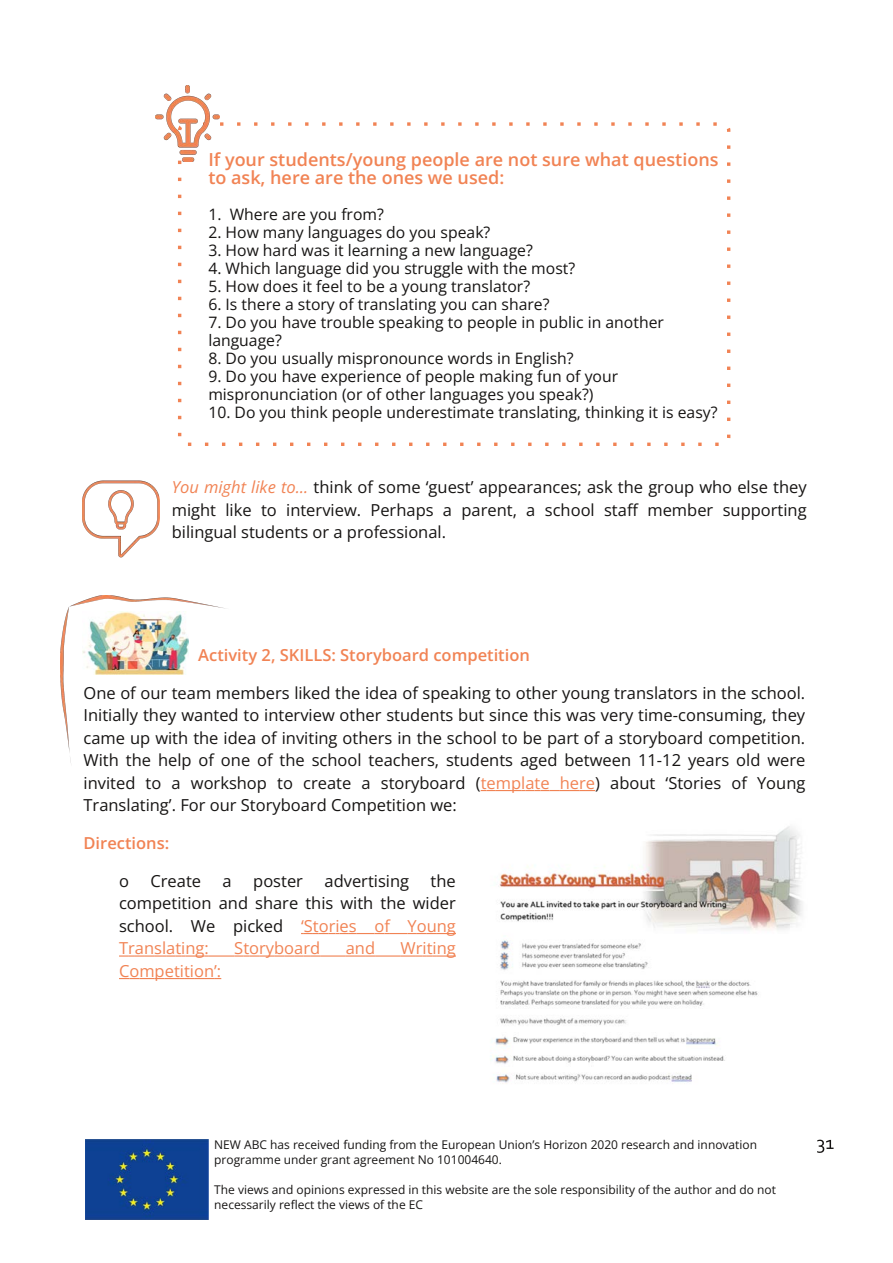
<style>
.page{position:relative;width:893px;height:1263px;background:#fff}
.page>*{position:absolute;margin:0;border:0;box-sizing:border-box;transform-origin:0 0}
.t1{font:600 18px/18px "Open Sans";color:#f18354}
.t2{font:16.5px/22.5px "Open Sans";color:#161413;text-align:justify}
.t3{font:600 16.5px "Open Sans";color:#f18354}
.t4{font:16.5px "Open Sans";color:#f18354}
.t5{font:15.75px/18px "Open Sans";color:#161413}
.t6{font:12px/15px "Open Sans";color:#161413}
.s1{font-style:italic;color:#f18354}
.s2{color:#f18354}
</style>
<div class="page">
<img style="left:85px;top:1140px;width:124px;height:80px">
<svg style="left:817px;top:1140px;width:16px;height:13px"></svg>
<img style="left:83px;top:480px;width:76px;height:77px">
<div style="left:178px;top:122px;width:552px;height:324px;border:3px dashed #f18354;border-radius:6px"></div>
<img style="left:156px;top:85px;width:63px;height:77px">
<svg style="left:481px;top:790px;width:114px;height:1px"></svg>
<img style="left:61px;top:595px;width:165px;height:168px">
<img style="left:82px;top:611px;width:106px;height:63px">
<svg style="left:301px;top:933px;width:155px;height:1px"></svg>
<svg style="left:119px;top:955px;width:90px;height:2px"></svg>
<hr style="left:209px;top:955px;width:25px;height:2px;background:#f18354">
<svg style="left:234px;top:955px;width:86px;height:2px"></svg>
<hr style="left:320px;top:955px;width:26px;height:2px;background:#f18354">
<svg style="left:346px;top:955px;width:29px;height:2px"></svg>
<hr style="left:375px;top:955px;width:26px;height:2px;background:#f18354">
<svg style="left:401px;top:955px;width:55px;height:2px"></svg>
<svg style="left:119px;top:978px;width:102px;height:1px"></svg>
<img style="left:493px;top:826px;width:310px;height:258px">
<p class="t1" style="left:208px;top:150px;width:512px">If your students/young people are not sure what questions to ask, here are the ones we used:</p>
<p class="t5" style="left:208px;top:205px;width:177px">1. Where are you from?</p>
<p class="t5" style="left:208px;top:223px;width:284px">2. How many languages do you speak?</p>
<p class="t5" style="left:208px;top:241px;width:326px">3. How hard was it learning a new language?</p>
<p class="t5" style="left:208px;top:259px;width:368px">4. Which language did you struggle with the most?</p>
<p class="t5" style="left:208px;top:277px;width:323px">5. How does it feel to be a young translator?</p>
<p class="t5" style="left:208px;top:295px;width:343px">6. Is there a story of translating you can share?</p>
<p class="t5" style="left:208px;top:313px;width:457px">7. Do you have trouble speaking to people in public in another language?</p>
<p class="t5" style="left:208px;top:349px;width:367px">8. Do you usually mispronounce words in English?</p>
<p class="t5" style="left:208px;top:367px;width:411px">9. Do you have experience of people making fun of your mispronunciation (or of other languages you speak?)</p>
<p class="t5" style="left:208px;top:403px;width:511px">10. Do you think people underestimate translating, thinking it is easy?</p>
<p class="t2" style="left:172px;top:475px;width:636px"><span class="s1">You might like to…</span> think of some ‘guest’ appearances; ask the group who else they might like to interview. Perhaps a parent, a school staff member supporting bilingual students or a professional.</p>
<p class="t3" style="left:198px;top:643px;width:333px">Activity 2, SKILLS: Storyboard competition</p>
<p class="t2" style="left:84px;top:681px;width:723px">One of our team members liked the idea of speaking to other young translators in the school.<br>Initially they wanted to interview other students but since this was very time-consuming, they came up with the idea of inviting others in the school to be part of a storyboard competition.<br>With the help of one of the school teachers, students aged between 11-12 years old were invited to a workshop to create a storyboard (<span class="s2">template here</span>) about ‘Stories of Young Translating’. For our Storyboard Competition we:</p>
<p class="t3" style="left:84px;top:831px;width:87px">Directions:</p>
<p class="t2" style="left:119px;top:869px;width:11px">o</p>
<p class="t2" style="left:150px;top:869px;width:52px">Create</p>
<p class="t2" style="left:223px;top:869px;width:11px">a</p>
<p class="t2" style="left:253px;top:869px;width:51px">poster</p>
<p class="t2" style="left:324px;top:869px;width:86px">advertising</p>
<p class="t2" style="left:119px;top:869px;width:338px;text-indent:312px">the competition and share this with the wider school. We picked <span class="s2">‘Stories of Young Translating:</span></p>
<p class="t4" style="left:234px;top:936px;width:87px">Storyboard</p>
<p class="t4" style="left:346px;top:936px;width:31px">and</p>
<p class="t4" style="left:401px;top:936px;width:57px">Writing</p>
<p class="t4" style="left:119px;top:959px;width:104px">Competition’:</p>
<p class="t6" style="left:214px;top:1137px;width:544px">NEW ABC has received funding from the European Union’s Horizon 2020 research and innovation programme under grant agreement No 101004640.</p>
<p class="t6" style="left:214px;top:1182px;width:563px">The views and opinions expressed in this website are the sole responsibility of the author and do not necessarily reflect the views of the EC</p>
</div>
